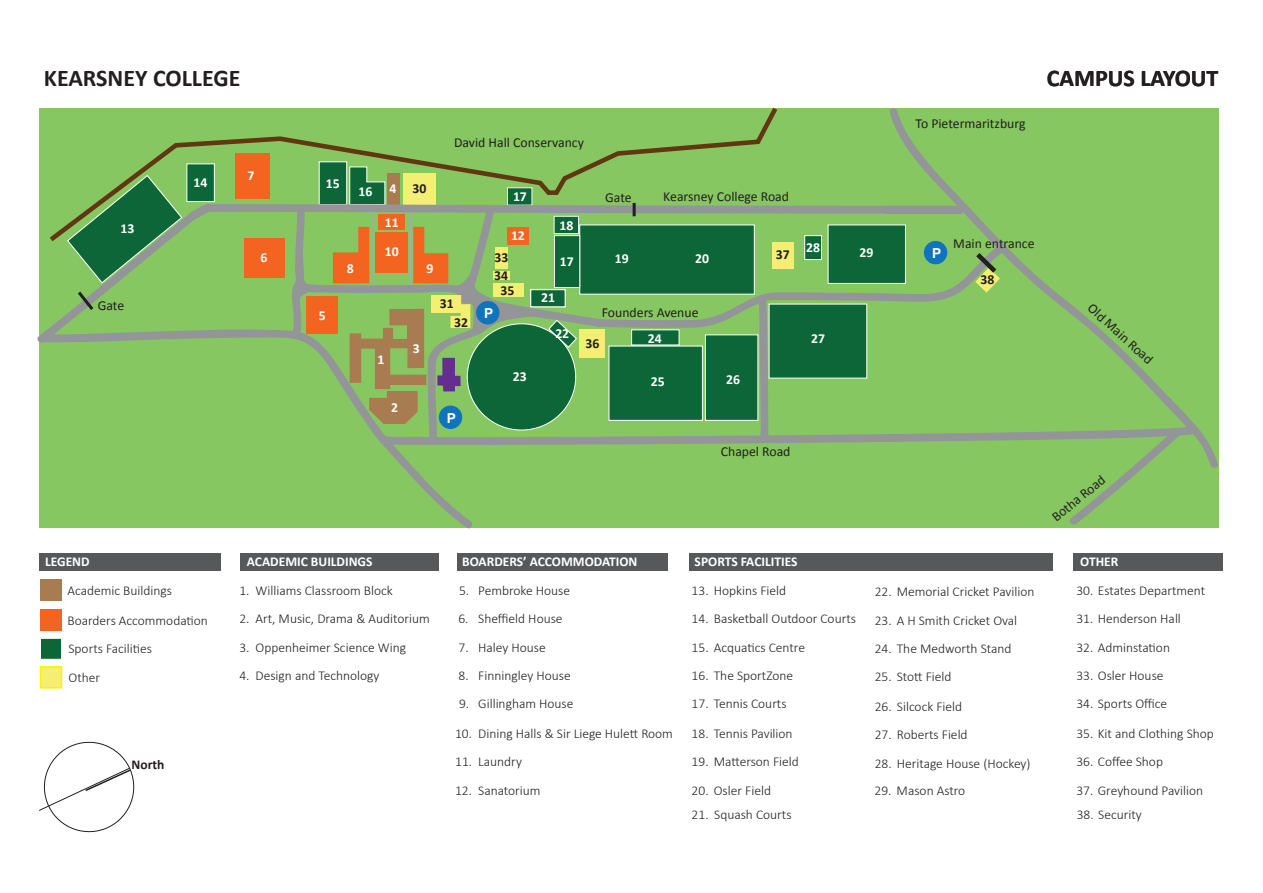
<style>
.page{position:relative;width:1263px;height:893px;background:#fff}
.page>*{position:absolute;margin:0;border:0;box-sizing:border-box;transform-origin:0 0}
.t1{font:700 24px "Calibri";color:#231f20}
.t2{font:13.8px "Calibri";color:#231f20}
.t3{font:700 13.8px "Calibri";color:#fff}
.t4{font:700 13.8px/17.7px "Calibri";color:#231f20}
.t5{font:700 13.8px "Arial";color:#fff}
.t6{font:300 13.5px/28.5px "Calibri";color:#231f20}
.t7{font:700 13.5px "Calibri";color:#fff}
.t8{font:700 13.5px "Calibri";color:#231f20}
</style>
<div class="page">
<div style="left:39px;top:108px;width:1179px;height:420px;background:#87c761"></div>
<svg style="left:145px;top:107px;width:633px;height:59px"></svg>
<svg style="left:1069px;top:470px;width:71px;height:55px"></svg>
<svg style="left:889px;top:108px;width:330px;height:362px"></svg>
<div style="left:40px;top:580px;width:22px;height:21px;background:#a97b50"></div>
<div style="left:40px;top:610px;width:22px;height:21px;background:#f36421"></div>
<div style="left:40px;top:638px;width:22px;height:22px;background:#0c6638;border:1px solid #fff"></div>
<div style="left:40px;top:666px;width:22px;height:23px;background:#f4ef73;border:2px solid #fff101"></div>
<div style="left:39px;top:553px;width:182px;height:17px;background:#57585a"></div>
<div style="left:240px;top:553px;width:199px;height:17px;background:#57585a"></div>
<div style="left:457px;top:553px;width:211px;height:17px;background:#57585a"></div>
<div style="left:689px;top:553px;width:364px;height:17px;background:#57585a"></div>
<div style="left:1073px;top:553px;width:149px;height:17px;background:#57585a"></div>
<svg style="left:37px;top:166px;width:968px;height:363px"></svg>
<svg style="left:39px;top:741px;width:96px;height:92px"></svg>
<h1 class="t1" style="left:44px;top:62px;width:198px">KEARSNEY COLLEGE</h1>
<p class="t3" style="left:121px;top:220px;width:15px">13</p>
<p class="t2" style="left:98px;top:297px;width:28px">Gate</p>
<p class="t3" style="left:248px;top:167px;width:8px">7</p>
<p class="t3" style="left:193px;top:174px;width:15px">14</p>
<p class="t3" style="left:326px;top:174px;width:15px">15</p>
<p class="t3" style="left:358px;top:183px;width:15px">16</p>
<p class="t4" style="left:412px;top:180px;width:15px">30</p>
<p class="t3" style="left:389px;top:180px;width:8px">4</p>
<p class="t3" style="left:385px;top:214px;width:15px">11</p>
<p class="t2" style="left:454px;top:134px;width:131px">David Hall Conservancy</p>
<p class="t3" style="left:513px;top:188px;width:15px">17</p>
<p class="t3" style="left:511px;top:227px;width:15px">12</p>
<p class="t3" style="left:560px;top:216px;width:15px">18</p>
<p class="t3" style="left:261px;top:249px;width:8px">6</p>
<p class="t3" style="left:319px;top:306px;width:8px">5</p>
<p class="t3" style="left:385px;top:242px;width:15px">10</p>
<p class="t3" style="left:347px;top:260px;width:8px">8</p>
<p class="t3" style="left:427px;top:260px;width:8px">9</p>
<p class="t4" style="left:440px;top:295px;width:15px">31</p>
<p class="t4" style="left:454px;top:313px;width:15px">32</p>
<p class="t4" style="left:494px;top:249px;width:16px">33<br>34</p>
<p class="t4" style="left:500px;top:282px;width:15px">35</p>
<p class="t5" style="left:484px;top:304px;width:11px">P</p>
<p class="t3" style="left:560px;top:253px;width:15px">17</p>
<p class="t3" style="left:541px;top:288px;width:15px">21</p>
<p class="t2" style="left:605px;top:189px;width:28px">Gate</p>
<p class="t2" style="left:663px;top:187px;width:127px">Kearsney College Road</p>
<p class="t3" style="left:615px;top:249px;width:15px">19</p>
<p class="t3" style="left:695px;top:249px;width:15px">20</p>
<p class="t2" style="left:602px;top:303px;width:98px">Founders Avenue</p>
<p class="t4" style="left:776px;top:246px;width:15px">37</p>
<p class="t3" style="left:378px;top:351px;width:8px">1</p>
<p class="t3" style="left:391px;top:398px;width:8px">2</p>
<p class="t3" style="left:413px;top:340px;width:8px">3</p>
<p class="t5" style="left:447px;top:408px;width:11px">P</p>
<p class="t3" style="left:513px;top:368px;width:15px">23</p>
<p class="t3" style="left:555px;top:325px;width:15px">22</p>
<p class="t4" style="left:585px;top:335px;width:15px">36</p>
<p class="t3" style="left:648px;top:329px;width:15px">24</p>
<p class="t3" style="left:651px;top:373px;width:15px">25</p>
<p class="t3" style="left:726px;top:371px;width:15px">26</p>
<p class="t2" style="left:721px;top:443px;width:71px">Chapel Road</p>
<p class="t3" style="left:806px;top:239px;width:15px">28</p>
<p class="t3" style="left:811px;top:329px;width:15px">27</p>
<p class="t3" style="left:859px;top:244px;width:15px">29</p>
<p class="t2" style="left:915px;top:114px;width:111px">To Pietermaritzburg</p>
<h1 class="t1" style="left:1047px;top:62px;width:173px">CAMPUS LAYOUT</h1>
<p class="t5" style="left:932px;top:244px;width:11px">P</p>
<p class="t2" style="left:953px;top:235px;width:83px">Main entrance</p>
<p class="t4" style="left:981px;top:271px;width:15px">38</p>
<p class="t2" style="left:1096px;top:299px;width:84px;rotate:42deg">Old Main Road</p>
<p class="t2" style="left:1048px;top:512px;width:66px;rotate:-39deg">Botha Road</p>
<p class="t7" style="left:45px;top:553px;width:46px">LEGEND</p>
<p class="t6" style="left:68px;top:576px;width:106px">Academic Buildings</p>
<p class="t6" style="left:68px;top:606px;width:142px">Boarders Accommodation<br>Sports Facilities<br>Other</p>
<p class="t8" style="left:131px;top:756px;width:34px">North</p>
<p class="t7" style="left:247px;top:553px;width:127px">ACADEMIC BUILDINGS</p>
<p class="t6" style="left:239px;top:576px;width:155px">1. Williams Classroom Block</p>
<p class="t6" style="left:239px;top:604px;width:192px">2. Art, Music, Drama &amp; Auditorium</p>
<p class="t6" style="left:239px;top:633px;width:168px">3. Oppenheimer Science Wing</p>
<p class="t6" style="left:239px;top:661px;width:142px">4. Design and Technology</p>
<p class="t7" style="left:462px;top:553px;width:177px">BOARDERS’ ACCOMMODATION</p>
<p class="t6" style="left:458px;top:576px;width:12px;line-height:27.8px">5.<br>6.</p>
<p class="t6" style="left:458px;top:633px;width:12px">7.<br>8.</p>
<p class="t6" style="left:478px;top:576px;width:93px;line-height:27.8px">Pembroke House<br>Sheffield House</p>
<p class="t6" style="left:478px;top:633px;width:94px">Haley House<br>Finningley House</p>
<p class="t6" style="left:478px;top:689px;width:97px">Gillingham House</p>
<p class="t6" style="left:478px;top:719px;width:196px">Dining Halls &amp; Sir Liege Hulett Room</p>
<p class="t6" style="left:478px;top:747px;width:64px;text-indent:-23px">11. Laundry<br>Sanatorium</p>
<p class="t6" style="left:459px;top:689px;width:12px">9.</p>
<p class="t6" style="left:455px;top:719px;width:18px">10.</p>
<p class="t6" style="left:455px;top:776px;width:18px">12.</p>
<p class="t7" style="left:695px;top:553px;width:104px">SPORTS FACILITIES</p>
<p class="t6" style="left:692px;top:576px;width:96px">13. Hopkins Field</p>
<p class="t6" style="left:692px;top:604px;width:166px">14. Basketball Outdoor Courts</p>
<p class="t6" style="left:692px;top:633px;width:115px">15. Acquatics Centre</p>
<p class="t6" style="left:692px;top:661px;width:103px">16. The SportZone</p>
<p class="t6" style="left:692px;top:689px;width:97px">17. Tennis Courts</p>
<p class="t6" style="left:692px;top:719px;width:103px">18. Tennis Pavilion</p>
<p class="t6" style="left:692px;top:747px;width:109px">19. Matterson Field</p>
<p class="t6" style="left:692px;top:776px;width:81px">20. Osler Field</p>
<p class="t6" style="left:692px;top:800px;width:101px">21. Squash Courts</p>
<p class="t6" style="left:875px;top:577px;width:161px">22. Memorial Cricket Pavilion</p>
<p class="t6" style="left:875px;top:606px;width:144px">23. A H Smith Cricket Oval</p>
<p class="t6" style="left:875px;top:634px;width:138px">24. The Medworth Stand</p>
<p class="t6" style="left:875px;top:662px;width:78px">25. Stott Field</p>
<p class="t6" style="left:875px;top:692px;width:89px">26. Silcock Field</p>
<p class="t6" style="left:875px;top:720px;width:94px">27. Roberts Field</p>
<p class="t6" style="left:875px;top:749px;width:157px">28. Heritage House (Hockey)</p>
<p class="t6" style="left:874px;top:776px;width:92px">29. Mason Astro</p>
<p class="t7" style="left:1080px;top:553px;width:40px">OTHER</p>
<p class="t6" style="left:1076px;top:576px;width:130px">30. Estates Department</p>
<p class="t6" style="left:1076px;top:604px;width:106px">31. Henderson Hall</p>
<p class="t6" style="left:1076px;top:633px;width:95px">32. Adminstation</p>
<p class="t6" style="left:1076px;top:661px;width:89px">33. Osler House</p>
<p class="t6" style="left:1076px;top:689px;width:92px">34. Sports Office</p>
<p class="t6" style="left:1076px;top:719px;width:139px">35. Kit and Clothing Shop</p>
<p class="t6" style="left:1076px;top:747px;width:88px">36. Coffee Shop</p>
<p class="t6" style="left:1076px;top:776px;width:128px">37. Greyhound Pavilion</p>
<p class="t6" style="left:1077px;top:800px;width:67px">38. Security</p>
</div>
